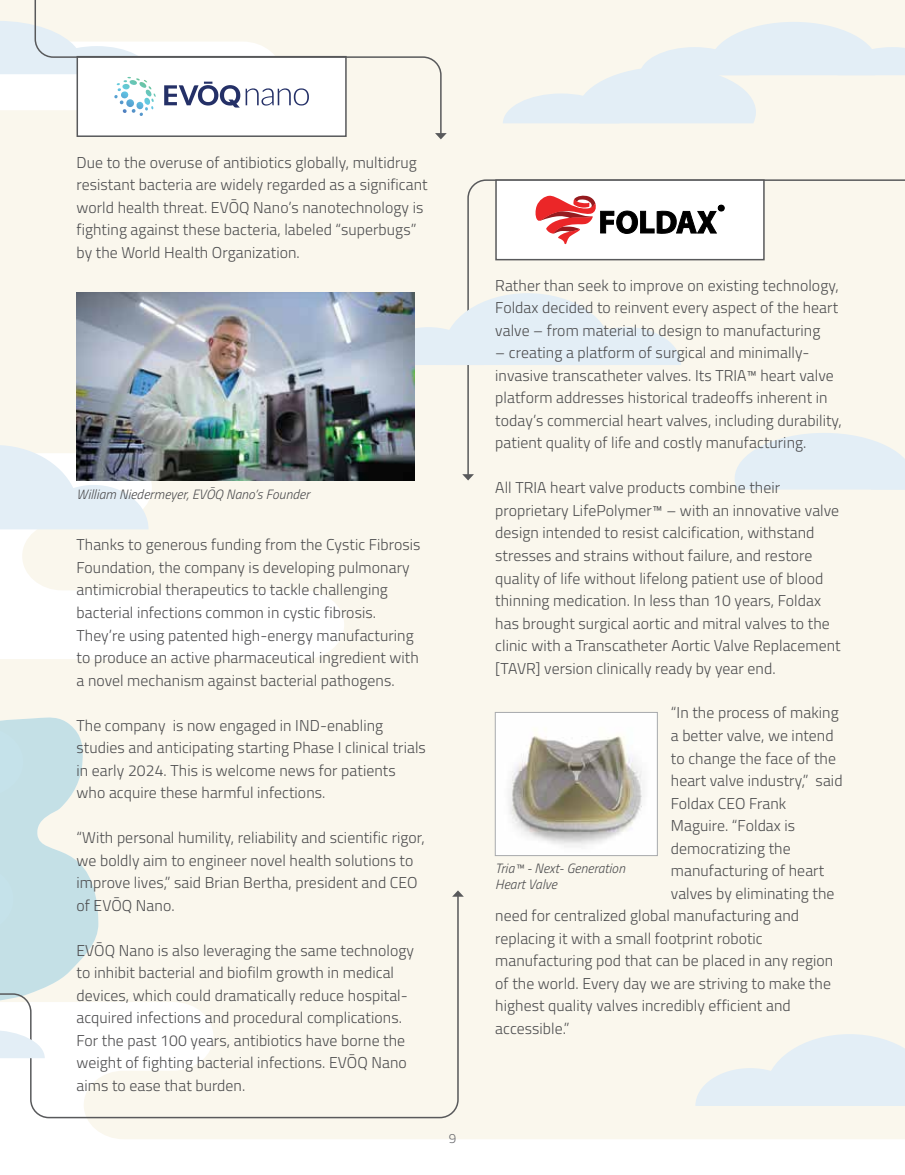
<style>
.page{position:relative;width:905px;height:1175px;background:#fff}
.page>*{position:absolute;margin:0;border:0;box-sizing:border-box;transform-origin:0 0}
.t1{font:300 15.75px/22.5px "Titillium Web";letter-spacing:.005em;color:#4d4d4f}
.t2{font:italic 300 13.5px/16.2px "Titillium Web";letter-spacing:.005em;color:#4d4d4f}
.t3{font:300 13.5px "Titillium Web";color:#6d6e71}
</style>
<div class="page">
<div style="left:0;top:0;width:904px;height:1139px;background:#faf7ed"></div>
<div style="left:466px;top:179px;width:438px;height:297px;background:#faf7ed"></div>
<svg style="left:462px;top:474px;width:12px;height:6px"></svg>
<div style="left:496px;top:180px;width:268px;height:80px;background:#fff"></div>
<svg style="left:535px;top:196px;width:189px;height:48px"></svg>
<div style="left:495px;top:179px;width:269px;height:81px;border:2px solid #58595b"></div>
<svg style="left:0;top:716px;width:99px;height:178px;background:#d4e7e8"></svg>
<svg style="left:0;top:445px;width:148px;height:84px;background:#e6eff5"></svg>
<svg style="left:0;top:894px;width:459px;height:225px"></svg>
<svg style="left:452px;top:890px;width:12px;height:6px"></svg>
<svg style="left:0;top:1030px;width:45px;height:28px"></svg>
<svg style="left:734px;top:433px;width:170px;height:56px;background:#e6eff4"></svg>
<svg style="left:503px;top:22px;width:401px;height:101px;background:#eef2f1"></svg>
<svg style="left:414px;top:293px;width:267px;height:72px;background:#e9f0f2"></svg>
<svg style="left:695px;top:1034px;width:209px;height:72px;background:#e9f0f3"></svg>
<img style="left:497px;top:714px;width:158px;height:139px">
<div style="left:495px;top:712px;width:162px;height:143px;border:1px solid #a7a9ac"></div>
<img style="left:76px;top:292px;width:338px;height:188px">
<svg style="left:0;top:21px;width:34px;height:95px"></svg>
<div style="left:76px;top:56px;width:270px;height:81px;border:2px solid #58595b"></div>
<svg style="left:34px;top:0;width:408px;height:135px"></svg>
<svg style="left:435px;top:133px;width:11px;height:6px"></svg>
<p class="t1" style="left:77px;top:150px;width:352px">Due to the overuse of antibiotics globally, multidrug resistant bacteria are widely regarded as a significant world health threat. EVŌQ Nano’s nanotechnology is fighting against these bacteria, labeled “superbugs” by the World Health Organization.</p>
<p class="t2" style="left:76px;top:485px;width:234px">William Niedermeyer, EVŌQ Nano’s Founder</p>
<p class="t1" style="left:76px;top:533px;width:345px">Thanks to generous funding from the Cystic Fibrosis Foundation, the company is developing pulmonary antimicrobial therapeutics to tackle challenging bacterial infections common in cystic fibrosis.<br>They’re using patented high-energy manufacturing to produce an active pharmaceutical ingredient with a novel mechanism against bacterial pathogens.</p>
<p class="t1" style="left:76px;top:713px;width:351px">The company is now engaged in IND-enabling studies and anticipating starting Phase I clinical trials in early 2024. This is welcome news for patients who acquire these harmful infections.</p>
<p class="t1" style="left:76px;top:825px;width:350px">“With personal humility, reliability and scientific rigor, we boldly aim to engineer novel health solutions to improve lives,” said Brian Bertha, president and CEO of EVŌQ Nano.</p>
<p class="t1" style="left:76px;top:938px;width:339px">EVŌQ Nano is also leveraging the same technology to inhibit bacterial and biofilm growth in medical devices, which could dramatically reduce hospital&shy;acquired infections and procedural complications.<br>For the past 100 years, antibiotics have borne the weight of fighting bacterial infections. EVŌQ Nano aims to ease that burden.</p>
<p class="t3" style="left:448px;top:1128px;width:9px">9</p>
<p class="t1" style="left:495px;top:273px;width:345px;text-align:justify">Rather than seek to improve on existing technology, Foldax decided to reinvent every aspect of the heart valve – from material to design to manufacturing</p>
<p class="t1" style="left:495px;top:341px;width:348px">– creating a platform of surgical and minimally&shy;invasive transcatheter valves. Its TRIA™ heart valve platform addresses historical tradeoffs inherent in today’s commercial heart valves, including durability, patient quality of life and costly manufacturing.</p>
<p class="t1" style="left:495px;top:476px;width:347px">All TRIA heart valve products combine their proprietary LifePolymer™ – with an innovative valve design intended to resist calcification, withstand stresses and strains without failure, and restore quality of life without lifelong patient use of blood thinning medication. In less than 10 years, Foldax has brought surgical aortic and mitral valves to the clinic with a Transcatheter Aortic Valve Replacement [TAVR] version clinically ready by year end.</p>
<p class="t1" style="left:671px;top:701px;width:169px">“In the process of making</p>
<p class="t1" style="left:670px;top:723px;width:164px">a better valve, we intend</p>
<p class="t1" style="left:670px;top:746px;width:167px">to change the face of the</p>
<p class="t1" style="left:670px;top:768px;width:173px">heart valve industry,” said</p>
<p class="t1" style="left:670px;top:791px;width:117px">Foldax CEO Frank</p>
<p class="t1" style="left:670px;top:813px;width:126px">Maguire. “Foldax is</p>
<p class="t1" style="left:670px;top:836px;width:121px">democratizing the</p>
<p class="t1" style="left:670px;top:858px;width:155px">manufacturing of heart</p>
<p class="t1" style="left:670px;top:881px;width:165px">valves by eliminating the</p>
<p class="t1" style="left:495px;top:903px;width:305px">need for centralized global manufacturing and</p>
<p class="t1" style="left:495px;top:926px;width:269px">replacing it with a small footprint robotic</p>
<p class="t1" style="left:495px;top:948px;width:339px">manufacturing pod that can be placed in any region</p>
<p class="t1" style="left:495px;top:971px;width:337px">of the world. Every day we are striving to make the</p>
<p class="t1" style="left:495px;top:993px;width:297px">highest quality valves incredibly efficient and</p>
<p class="t1" style="left:495px;top:1016px;width:76px">accessible.”</p>
<p class="t2" style="left:495px;top:859px;width:131px">Tria™ - Next- Generation<br>Heart Valve</p>
</div>
